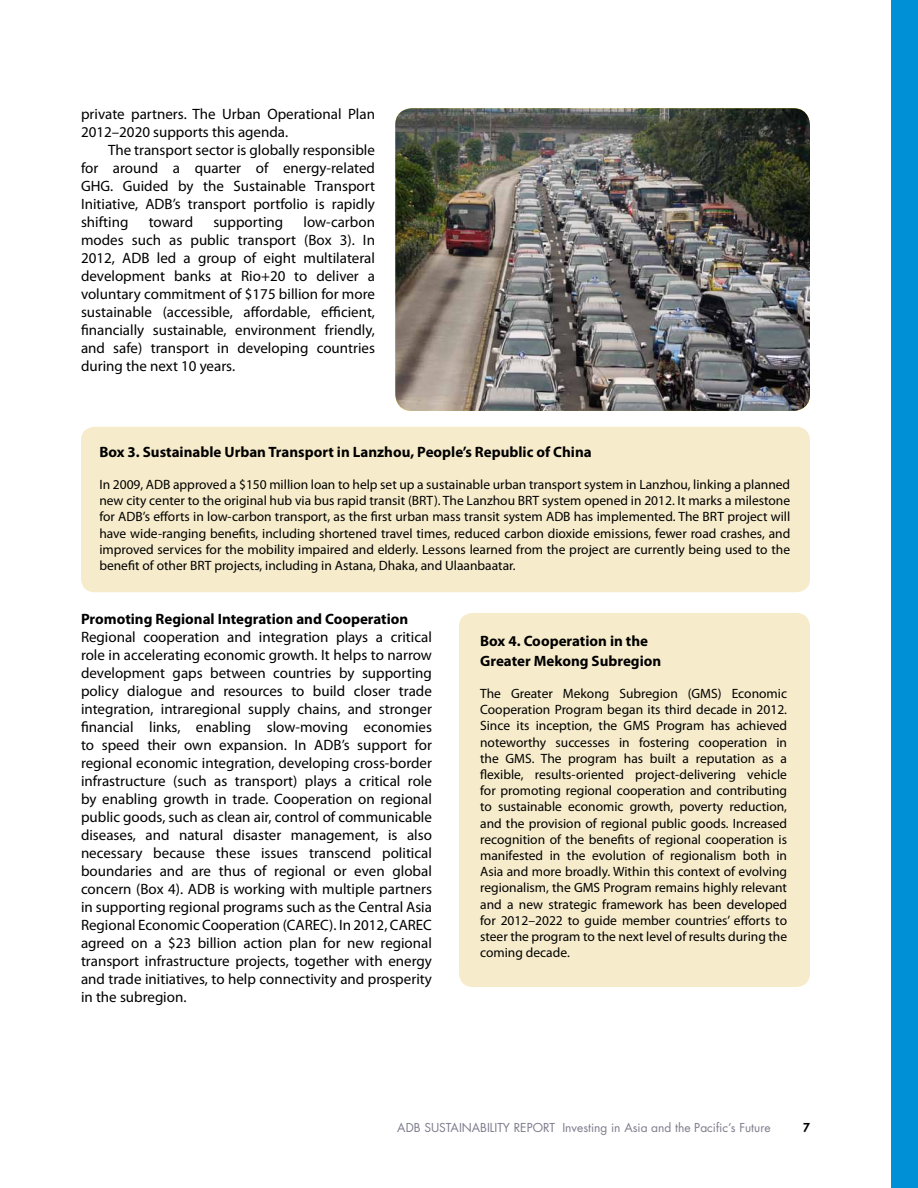
<style>
.page{position:relative;width:918px;height:1188px;background:#0090d6}
.page>*{position:absolute;margin:0;border:0;box-sizing:border-box;transform-origin:0 0}
.t1{font:15px/18px "Myriad Pro";color:#000;text-align:justify}
.t2{font:700 15px/19.8px "Myriad Pro";color:#000}
.t3{font:13.5px/16.2px "Myriad Pro";color:#000;text-align:justify}
.t4{font:12px "Futura Std";color:#7c7c8c}
.t5{font:800 12px "Futura Std";color:#000}
</style>
<div class="page">
<div style="left:0;top:0;width:891px;height:1188px;background:#fff"></div>
<div style="left:81px;top:427px;width:729px;height:165px;background:#f6ebcb;border-radius:14px"></div>
<div style="left:459px;top:613px;width:351px;height:374px;background:#f6ebcb;border-radius:14px"></div>
<img style="left:395px;top:108px;width:415px;height:303px">
<p class="t1" style="left:81px;top:105px;width:296px">private partners. The Urban Operational Plan<br>2012–2020 supports this agenda.</p>
<p class="t1" style="left:81px;top:141px;width:296px;text-indent:27px">The transport sector is globally responsible for around a quarter of energy-related GHG. Guided by the Sustainable Transport Initiative, ADB’s transport portfolio is rapidly shifting</p>
<p class="t1" style="left:81px;top:213px;width:296px;text-indent:223px">low-carbon modes such as public transport (Box 3). In 2012, ADB led a group of eight multilateral development banks at Rio+20 to deliver a voluntary commitment of $175 billion for more sustainable (accessible, affordable, efficient, financially sustainable, environment friendly, and safe) transport in developing countries during the next 10 years.</p>
<p class="t1" style="left:149px;top:213px;width:46px">toward</p>
<p class="t1" style="left:213px;top:213px;width:71px">supporting</p>
<p class="t2" style="left:99px;top:442px;width:494px">Box 3. Sustainable Urban Transport in Lanzhou, People’s Republic of China</p>
<p class="t3" style="left:99px;top:476px;width:692px">In 2009, ADB approved a $150 million loan to help set up a sustainable urban transport system in Lanzhou, linking a planned new city center to the original hub via bus rapid transit (BRT). The Lanzhou BRT system opened in 2012. It marks a milestone for ADB’s efforts in low-carbon transport, as the first urban mass transit system ADB has implemented. The BRT project will have wide-ranging benefits, including shortened travel times, reduced carbon dioxide emissions, fewer road crashes, and improved services for the mobility impaired and elderly. Lessons learned from the project are currently being used to the benefit of other BRT projects, including in Astana, Dhaka, and Ulaanbaatar.</p>
<p class="t2" style="left:81px;top:609px;width:329px">Promoting Regional Integration and Cooperation</p>
<p class="t1" style="left:81px;top:628px;width:353px">Regional cooperation and integration plays a critical role in accelerating economic growth. It helps to narrow development gaps between countries by supporting policy dialogue and resources to build closer trade integration, intraregional supply chains, and stronger financial links, enabling slow-moving economies to speed their own expansion. In ADB’s support for regional economic integration, developing cross-border infrastructure (such as transport) plays a critical role by enabling growth in trade. Cooperation on regional public goods, such as clean air, control of communicable diseases, and natural disaster management, is also necessary because these issues transcend political boundaries and are thus of regional or even global concern (Box 4). ADB is working with multiple partners in supporting regional programs such as the Central Asia Regional Economic Cooperation (CAREC). In 2012, CAREC agreed on a $23 billion action plan for new regional transport infrastructure projects, together with energy and trade initiatives, to help connectivity and prosperity in the subregion.</p>
<p class="t2" style="left:480px;top:630px;width:183px">Box 4. Cooperation in the<br>Greater Mekong Subregion</p>
<p class="t3" style="left:480px;top:685px;width:308px">The Greater Mekong Subregion (GMS) Economic Cooperation Program began its third decade in 2012.<br>Since its inception, the GMS Program has achieved noteworthy successes in fostering cooperation in the GMS. The program has built a reputation as a flexible, results-oriented project-delivering vehicle for promoting regional cooperation and contributing to sustainable economic growth, poverty reduction, and the provision of regional public goods. Increased recognition of the benefits of regional cooperation is manifested in the evolution of regionalism both in Asia and more broadly. Within this context of evolving regionalism, the GMS Program remains highly relevant and a new strategic framework has been developed for 2012–2022 to guide member countries’ efforts to steer the program to the next level of results during the coming decade.</p>
<p class="t4" style="left:397px;top:1120px;width:375px">ADB SUSTAINABILITY REPORT Investing in Asia and the Pacific’s Future</p>
<p class="t5" style="left:803px;top:1120px;width:8px">7</p>
</div>
